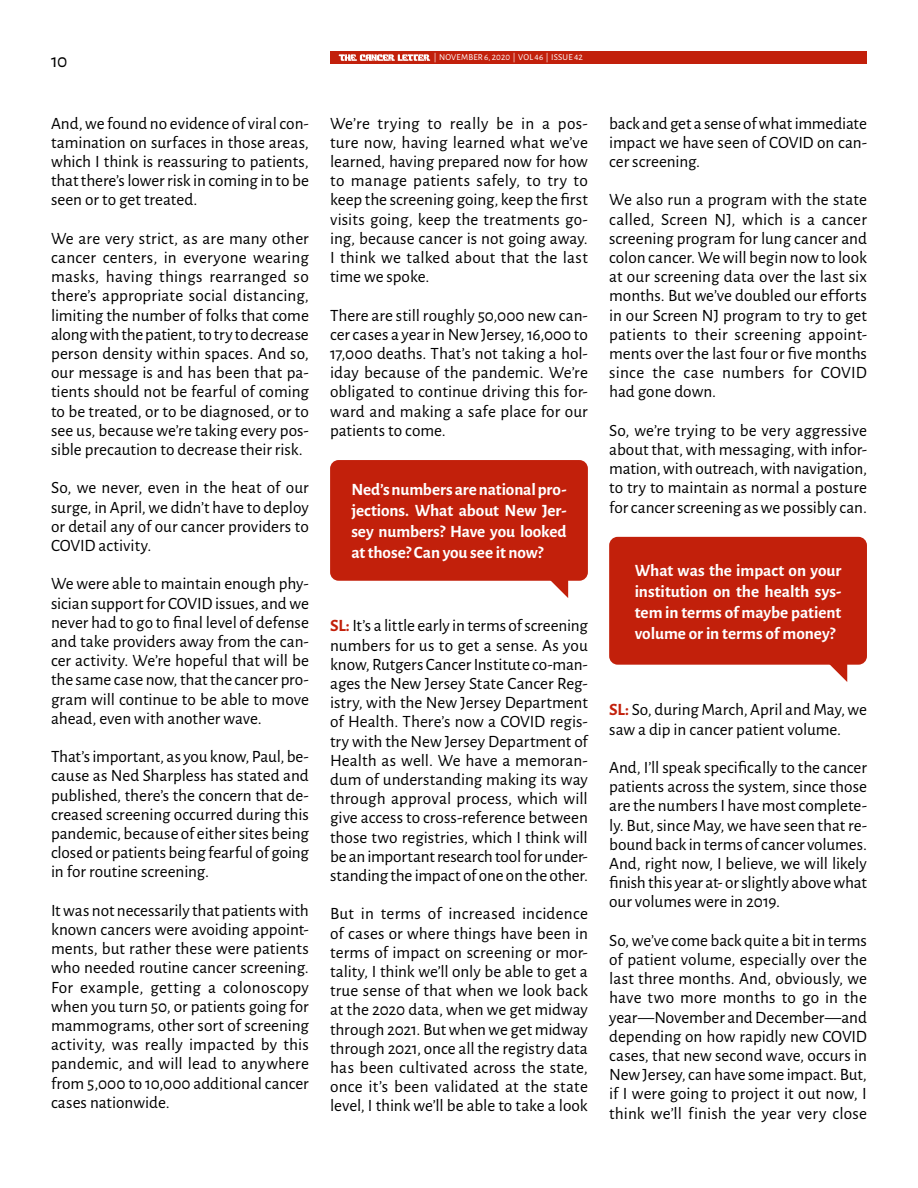
<style>
.page{position:relative;width:918px;height:1188px;background:#fff}
.page>*{position:absolute;margin:0;border:0;box-sizing:border-box;transform-origin:0 0}
.t1{font:19.5px "Alegreya Sans";color:#000}
.t2{font:17.25px/19.2px "Alegreya Sans";color:#000;text-align:justify}
.Interview_Questions{font:700 17.25px/21px "Alegreya Sans";letter-spacing:-.005em;color:#fff;text-align:justify}
.t3{font:9px "Alegreya Sans";letter-spacing:.015em;color:#fff}
.s1{font-weight:700;color:#c2200b}
</style>
<div class="page">
<div style="left:330px;top:51px;width:537px;height:13px;background:#c2200b"></div>
<svg style="left:339px;top:54px;width:91px;height:7px"></svg>
<svg style="left:830px;top:665px;width:17px;height:17px"></svg>
<div style="left:609px;top:537px;width:258px;height:128px;background:#c2200b;border-radius:9px"></div>
<svg style="left:551px;top:581px;width:17px;height:17px"></svg>
<div style="left:330px;top:460px;width:258px;height:121px;background:#c2200b;border-radius:9px"></div>
<p class="t1" style="left:51px;top:47px;width:18px">10</p>
<p class="t3" style="left:434px;top:51px;width:151px">| NOVEMBER 6, 2020 | VOL 46 | ISSUE 42</p>
<p class="t2" style="left:51px;top:113px;width:259px">And, we found no evidence of viral con&shy;tamination on surfaces in those areas, which I think is reassuring to patients, that there’s lower risk in coming in to be seen or to get treated.</p>
<p class="t2" style="left:51px;top:228px;width:259px">We are very strict, as are many other cancer centers, in everyone wearing masks, having things rearranged so there’s appropriate social distancing, limiting the number of folks that come along with the patient, to try to decrease person density within spaces. And so, our message is and has been that pa&shy;tients should not be fearful of coming to be treated, or to be diagnosed, or to see us, because we’re taking every pos&shy;sible precaution to decrease their risk.</p>
<p class="t2" style="left:51px;top:477px;width:259px">So, we never, even in the heat of our surge, in April, we didn’t have to deploy or detail any of our cancer providers to COVID activity.</p>
<p class="t2" style="left:51px;top:573px;width:259px">We were able to maintain enough phy&shy;sician support for COVID issues, and we never had to go to final level of defense and take providers away from the can&shy;cer activity. We’re hopeful that will be the same case now, that the cancer pro&shy;gram will continue to be able to move ahead, even with another wave.</p>
<p class="t2" style="left:51px;top:746px;width:259px">That’s important, as you know, Paul, be&shy;cause as Ned Sharpless has stated and published, there’s the concern that de&shy;creased screening occurred during this pandemic, because of either sites being closed or patients being fearful of going in for routine screening.</p>
<p class="t2" style="left:51px;top:900px;width:259px">It was not necessarily that patients with known cancers were avoiding appoint&shy;ments, but rather these were patients who needed routine cancer screening.<br>For example, getting a colonoscopy when you turn 50, or patients going for mammograms, other sort of screening activity, was really impacted by this pandemic, and will lead to anywhere from 5,000 to 10,000 additional cancer cases nationwide.</p>
<p class="t2" style="left:330px;top:113px;width:259px">We’re trying to really be in a pos&shy;ture now, having learned what we’ve learned, having prepared now for how to manage patients safely, to try to keep the screening going, keep the first visits going, keep the treatments go&shy;ing, because cancer is not going away.<br>I think we talked about that the last time we spoke.</p>
<p class="t2" style="left:330px;top:305px;width:259px">There are still roughly 50,000 new can&shy;cer cases a year in New Jersey, 16,000 to 17,000 deaths. That’s not taking a hol&shy;iday because of the pandemic. We’re obligated to continue driving this for&shy;ward and making a safe place for our patients to come.</p>
<p class="Interview_Questions" style="left:351px;top:478px;width:217px">Ned’s numbers are national pro&shy;jections. What about New Jer&shy;sey numbers? Have you looked at those? Can you see it now?</p>
<p class="t2" style="left:330px;top:616px;width:260px"><span class="s1">SL:</span> It’s a little early in terms of screening numbers for us to get a sense. As you know, Rutgers Cancer Institute co-man&shy;ages the New Jersey State Cancer Reg&shy;istry, with the New Jersey Department of Health. There’s now a COVID regis&shy;try with the New Jersey Department of Health as well. We have a memoran&shy;dum of understanding making its way through approval process, which will give access to cross-reference between those two registries, which I think will be an important research tool for under&shy;standing the impact of one on the other.</p>
<p class="t2" style="left:330px;top:904px;width:259px">But in terms of increased incidence of cases or where things have been in terms of impact on screening or mor&shy;tality, I think we’ll only be able to get a true sense of that when we look back at the 2020 data, when we get midway through 2021. But when we get midway through 2021, once all the registry data has been cultivated across the state, once it’s been validated at the state level, I think we’ll be able to take a look</p>
<p class="t2" style="left:609px;top:113px;width:259px">back and get a sense of what immediate impact we have seen of COVID on can&shy;cer screening.</p>
<p class="t2" style="left:609px;top:189px;width:259px">We also run a program with the state called, Screen NJ, which is a cancer screening program for lung cancer and colon cancer. We will begin now to look at our screening data over the last six months. But we’ve doubled our efforts in our Screen NJ program to try to get patients to their screening appoint&shy;ments over the last four or five months since the case numbers for COVID had gone down.</p>
<p class="t2" style="left:609px;top:420px;width:259px">So, we’re trying to be very aggressive about that, with messaging, with infor&shy;mation, with outreach, with navigation, to try to maintain as normal a posture for cancer screening as we possibly can.</p>
<p class="Interview_Questions" style="left:635px;top:559px;width:208px">What was the impact on your institution on the health sys&shy;tem in terms of maybe patient volume or in terms of money?</p>
<p class="t2" style="left:609px;top:699px;width:259px"><span class="s1">SL:</span> So, during March, April and May, we saw a dip in cancer patient volume.</p>
<p class="t2" style="left:609px;top:757px;width:259px">And, I’ll speak specifically to the cancer patients across the system, since those are the numbers I have most complete&shy;ly. But, since May, we have seen that re&shy;bound back in terms of cancer volumes.<br>And, right now, I believe, we will likely finish this year at- or slightly above what our volumes were in 2019.</p>
<p class="t2" style="left:609px;top:930px;width:259px">So, we’ve come back quite a bit in terms of patient volume, especially over the last three months. And, obviously, we have two more months to go in the year—November and December—and depending on how rapidly new COVID cases, that new second wave, occurs in New Jersey, can have some impact. But, if I were going to project it out now, I think we’ll finish the year very close</p>
</div>
